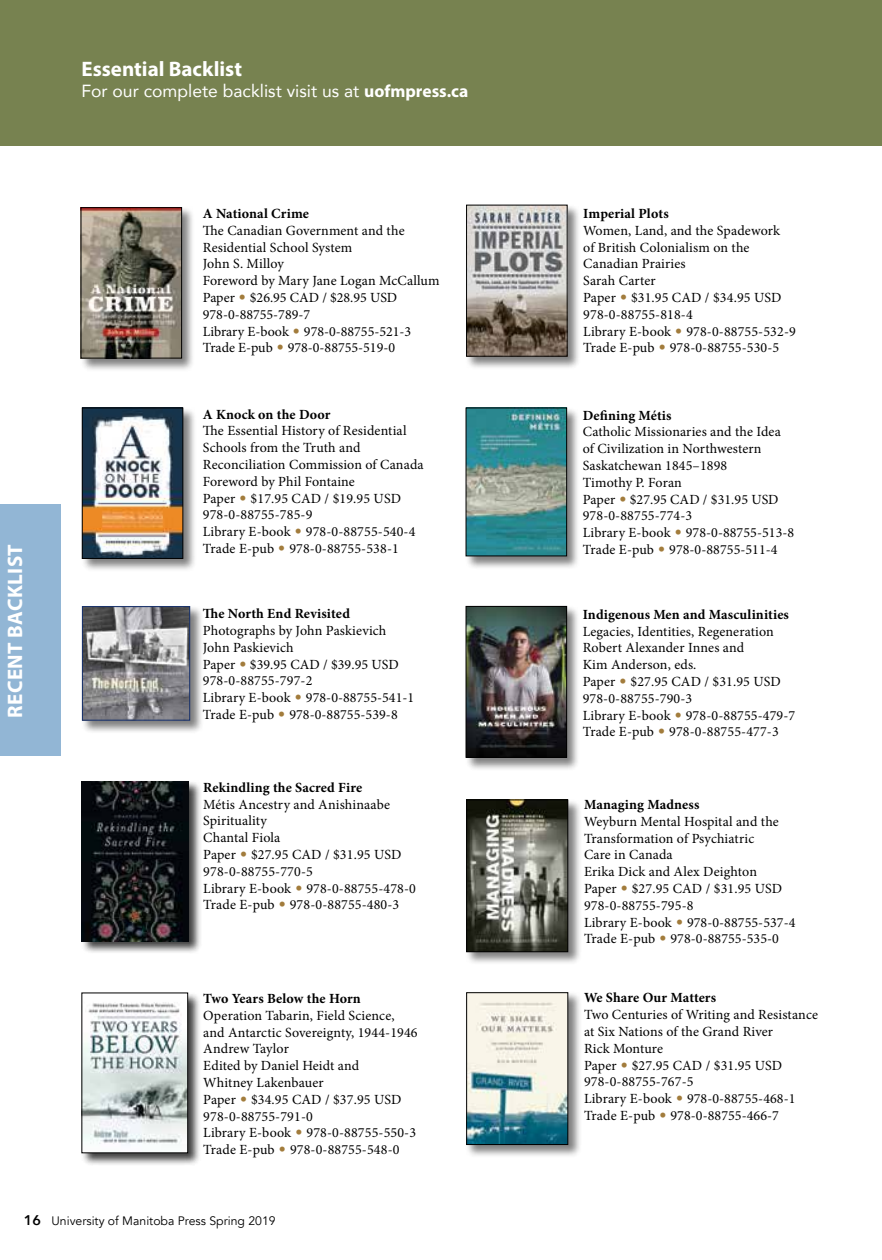
<style>
.page{position:relative;width:882px;height:1260px;background:#fff}
.page>*{position:absolute;margin:0;border:0;box-sizing:border-box;transform-origin:0 0}
.t1{font:700 21px "Myriad Pro";letter-spacing:.005em;color:#fff}
.t2{font:17.5px "Avenir";color:#fff}
.t3{font:14px/16.8px "Minion Pro";letter-spacing:.01em;color:#000}
.t4{font:700 14px "Minion Pro";letter-spacing:.01em;color:#000}
.t5{font:12.25px "Avenir";color:#000}
.s1{font-family:"Myriad Pro";font-weight:700}
.s2{font-family:"Avenir";color:#a27c3c}
.s3{font-family:"Avenir Next";font-weight:600;font-size:14px}
</style>
<div class="page">
<div style="left:0;top:0;width:882px;height:145px;background:#778250"></div>
<div style="left:0;top:504px;width:61px;height:252px;background:#92b6d5"></div>
<div style="left:81px;top:407px;width:115px;height:165px;background:#000;opacity:.5"></div>
<img style="left:84px;top:410px;width:97px;height:147px">
<div style="left:82px;top:408px;width:101px;height:151px;border:1px solid #000"></div>
<div style="left:80px;top:206px;width:115px;height:165px;background:#000;opacity:.5"></div>
<img style="left:83px;top:209px;width:97px;height:147px">
<div style="left:81px;top:207px;width:101px;height:151px;border:1px solid #000"></div>
<div style="left:465px;top:407px;width:115px;height:162px;background:#000;opacity:.5"></div>
<img style="left:468px;top:410px;width:97px;height:144px">
<div style="left:466px;top:408px;width:101px;height:148px;border:1px solid #000"></div>
<div style="left:465px;top:204px;width:116px;height:166px;background:#000;opacity:.5"></div>
<img style="left:468px;top:207px;width:98px;height:148px">
<div style="left:466px;top:205px;width:102px;height:152px;border:1px solid #000"></div>
<div style="left:465px;top:605px;width:115px;height:166px;background:#000;opacity:.5"></div>
<img style="left:468px;top:608px;width:97px;height:148px">
<div style="left:466px;top:606px;width:101px;height:152px;border:1px solid #000"></div>
<div style="left:465px;top:799px;width:117px;height:167px;background:#000;opacity:.5"></div>
<img style="left:468px;top:801px;width:98px;height:149px">
<div style="left:466px;top:799px;width:102px;height:153px;border:1px solid #000"></div>
<div style="left:465px;top:991px;width:117px;height:167px;background:#000;opacity:.5"></div>
<img style="left:468px;top:994px;width:98px;height:149px">
<div style="left:466px;top:992px;width:102px;height:153px;border:1px solid #000"></div>
<div style="left:81px;top:605px;width:122px;height:129px;background:#000;opacity:.5"></div>
<img style="left:84px;top:608px;width:104px;height:111px">
<div style="left:82px;top:606px;width:108px;height:115px;border:1px solid #1a336c"></div>
<div style="left:81px;top:780px;width:122px;height:175px;background:#000;opacity:.75"></div>
<img style="left:82px;top:781px;width:107px;height:160px">
<div style="left:81px;top:992px;width:120px;height:175px;background:#000;opacity:.75"></div>
<img style="left:84px;top:995px;width:102px;height:156px">
<div style="left:82px;top:993px;width:106px;height:160px;border:1px solid #000"></div>
<h1 class="t1" style="left:81px;top:61px;width:162px">Essential Backlist</h1>
<p class="t2" style="left:81px;top:83px;width:389px">For our complete backlist visit us at <span class="s1">uofmpress.ca</span></p>
<h1 class="t1" style="left:7px;top:718px;width:175px;rotate:-90deg">RECENT BACKLIST</h1>
<p class="t4" style="left:203px;top:208px;width:108px">A National Crime</p>
<p class="t3" style="left:203px;top:223px;width:238px">The Canadian Government and the<br>Residential School System<br>John S. Milloy<br>Foreword by Mary Jane Logan McCallum<br>Paper <span class="s2">•</span> $26.95 CAD / $28.95 USD<br>978-0-88755-789-7<br>Library E-book <span class="s2">•</span> 978-0-88755-521-3<br>Trade E-pub <span class="s2">•</span> 978-0-88755-519-0</p>
<p class="t4" style="left:203px;top:409px;width:129px">A Knock on the Door</p>
<p class="t3" style="left:203px;top:424px;width:222px">The Essential History of Residential<br>Schools from the Truth and<br>Reconciliation Commission of Canada<br>Foreword by Phil Fontaine<br>Paper <span class="s2">•</span> $17.95 CAD / $19.95 USD<br>978-0-88755-785-9<br>Library E-book <span class="s2">•</span> 978-0-88755-540-4<br>Trade E-pub <span class="s2">•</span> 978-0-88755-538-1</p>
<p class="t4" style="left:203px;top:608px;width:149px">The North End Revisited</p>
<p class="t3" style="left:203px;top:623px;width:213px">Photographs by John Paskievich<br>John Paskievich<br>Paper <span class="s2">•</span> $39.95 CAD / $39.95 USD<br>978-0-88755-797-2<br>Library E-book <span class="s2">•</span> 978-0-88755-541-1<br>Trade E-pub <span class="s2">•</span> 978-0-88755-539-8</p>
<p class="t4" style="left:203px;top:782px;width:160px">Rekindling the Sacred Fire</p>
<p class="t3" style="left:203px;top:797px;width:214px">Métis Ancestry and Anishinaabe<br>Spirituality<br>Chantal Fiola<br>Paper <span class="s2">•</span> $27.95 CAD / $31.95 USD<br>978-0-88755-770-5<br>Library E-book <span class="s2">•</span> 978-0-88755-478-0<br>Trade E-pub <span class="s2">•</span> 978-0-88755-480-3</p>
<p class="t4" style="left:203px;top:993px;width:159px">Two Years Below the Horn</p>
<p class="t3" style="left:203px;top:1008px;width:216px">Operation Tabarin, Field Science, and Antarctic Sovereignty, 1944-1946<br>Andrew Taylor<br>Edited by Daniel Heidt and<br>Whitney Lakenbauer<br>Paper <span class="s2">•</span> $34.95 CAD / $37.95 USD<br>978-0-88755-791-0<br>Library E-book <span class="s2">•</span> 978-0-88755-550-3<br>Trade E-pub <span class="s2">•</span> 978-0-88755-548-0</p>
<p class="t5" style="left:24px;top:1216px;width:253px"><span class="s3">16</span> University of Manitoba Press Spring 2019</p>
<p class="t4" style="left:583px;top:208px;width:87px">Imperial Plots</p>
<p class="t3" style="left:583px;top:223px;width:214px">Women, Land, and the Spadework<br>of British Colonialism on the<br>Canadian Prairies<br>Sarah Carter<br>Paper <span class="s2">•</span> $31.95 CAD / $34.95 USD<br>978-0-88755-818-4<br>Library E-book <span class="s2">•</span> 978-0-88755-532-9<br>Trade E-pub <span class="s2">•</span> 978-0-88755-530-5</p>
<p class="t4" style="left:583px;top:410px;width:90px">Defining Métis</p>
<p class="t3" style="left:583px;top:425px;width:213px">Catholic Missionaries and the Idea of Civilization in Northwestern<br>Saskatchewan 1845–1898<br>Timothy P. Foran<br>Paper <span class="s2">•</span> $27.95 CAD / $31.95 USD<br>978-0-88755-774-3<br>Library E-book <span class="s2">•</span> 978-0-88755-513-8<br>Trade E-pub <span class="s2">•</span> 978-0-88755-511-4</p>
<p class="t4" style="left:583px;top:609px;width:208px">Indigenous Men and Masculinities</p>
<p class="t3" style="left:583px;top:624px;width:214px">Legacies, Identities, Regeneration<br>Robert Alexander Innes and<br>Kim Anderson, eds.<br>Paper <span class="s2">•</span> $27.95 CAD / $31.95 USD<br>978-0-88755-790-3<br>Library E-book <span class="s2">•</span> 978-0-88755-479-7<br>Trade E-pub <span class="s2">•</span> 978-0-88755-477-3</p>
<p class="t4" style="left:584px;top:799px;width:117px">Managing Madness</p>
<p class="t3" style="left:584px;top:814px;width:213px">Weyburn Mental Hospital and the<br>Transformation of Psychiatric<br>Care in Canada<br>Erika Dick and Alex Deighton<br>Paper <span class="s2">•</span> $27.95 CAD / $31.95 USD<br>978-0-88755-795-8<br>Library E-book <span class="s2">•</span> 978-0-88755-537-4<br>Trade E-pub <span class="s2">•</span> 978-0-88755-535-0</p>
<p class="t4" style="left:584px;top:992px;width:134px">We Share Our Matters</p>
<p class="t3" style="left:584px;top:1008px;width:236px">Two Centuries of Writing and Resistance at Six Nations of the Grand River<br>Rick Monture<br>Paper <span class="s2">•</span> $27.95 CAD / $31.95 USD<br>978-0-88755-767-5<br>Library E-book <span class="s2">•</span> 978-0-88755-468-1<br>Trade E-pub <span class="s2">•</span> 978-0-88755-466-7</p>
</div>
